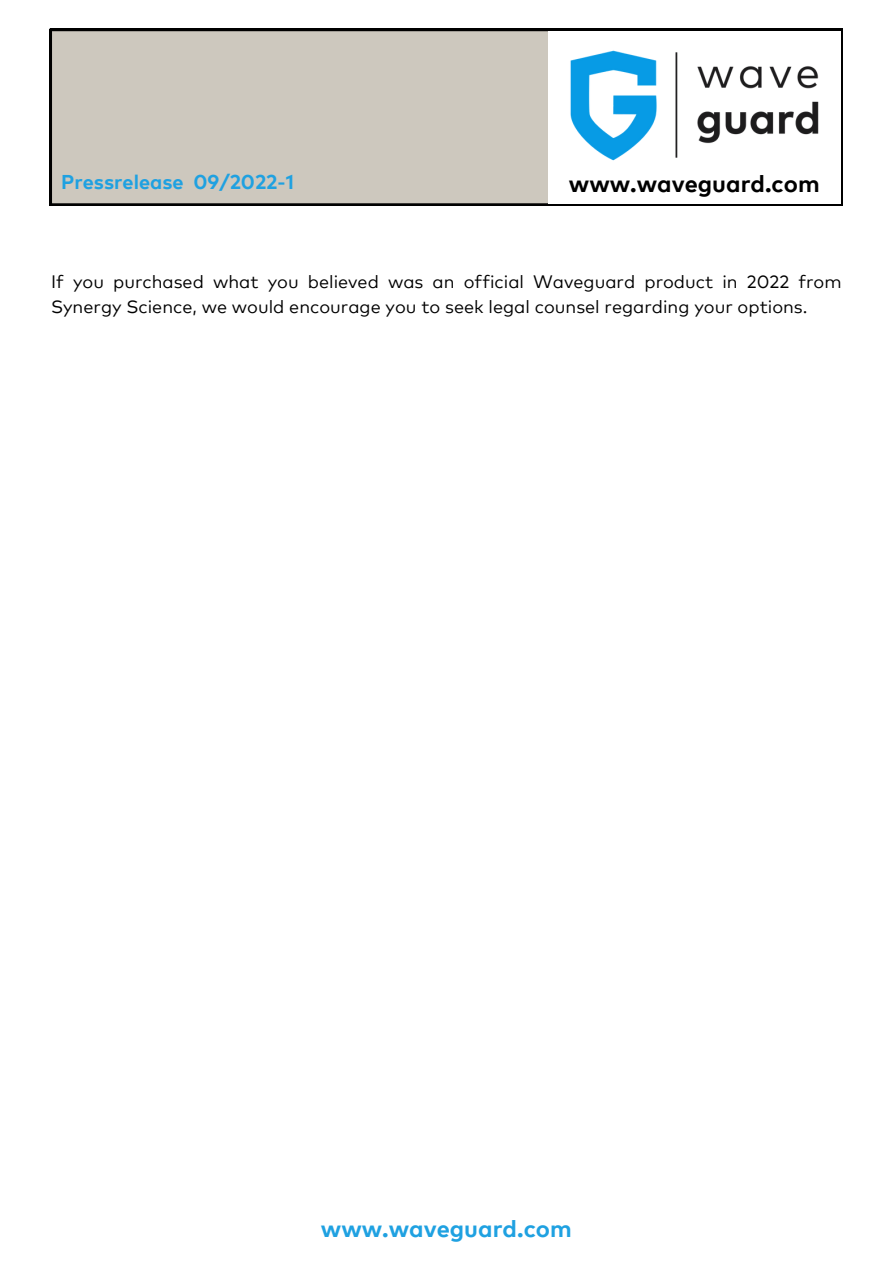
<style>
.page{position:relative;width:893px;height:1264px;background:#fff}
.page>*{position:absolute;margin:0;border:0;box-sizing:border-box;transform-origin:0 0}
.t1{font:700 23.55px "Mark Pro";color:#000}
.t2{font:700 23.55px "Mark Pro";color:#1fa1e1}
.t3{font:700 19.95px "Mark Pro";color:#1fa1e1}
.t4{font:18px/24.8px "Mark Pro";color:#000}
</style>
<div class="page">
<div style="left:50px;top:29px;width:792px;height:176px;background:#cdc8be"></div>
<div style="left:548px;top:32px;width:292px;height:172px;background:#fff"></div>
<img style="left:535px;top:28px;width:308px;height:166px">
<p class="t3" style="left:61px;top:173px;width:234px">Pressrelease 09/2022-1</p>
<h1 class="t1" style="left:569px;top:173px;width:252px">www.waveguard.com</h1>
<p class="t4" style="left:51px;top:271px;width:792px">If you purchased what you believed was an official Waveguard product in 2022 from<br>Synergy Science, we would encourage you to seek legal counsel regarding your options.</p>
<h1 class="t2" style="left:321px;top:1218px;width:252px">www.waveguard.com</h1>
</div>
